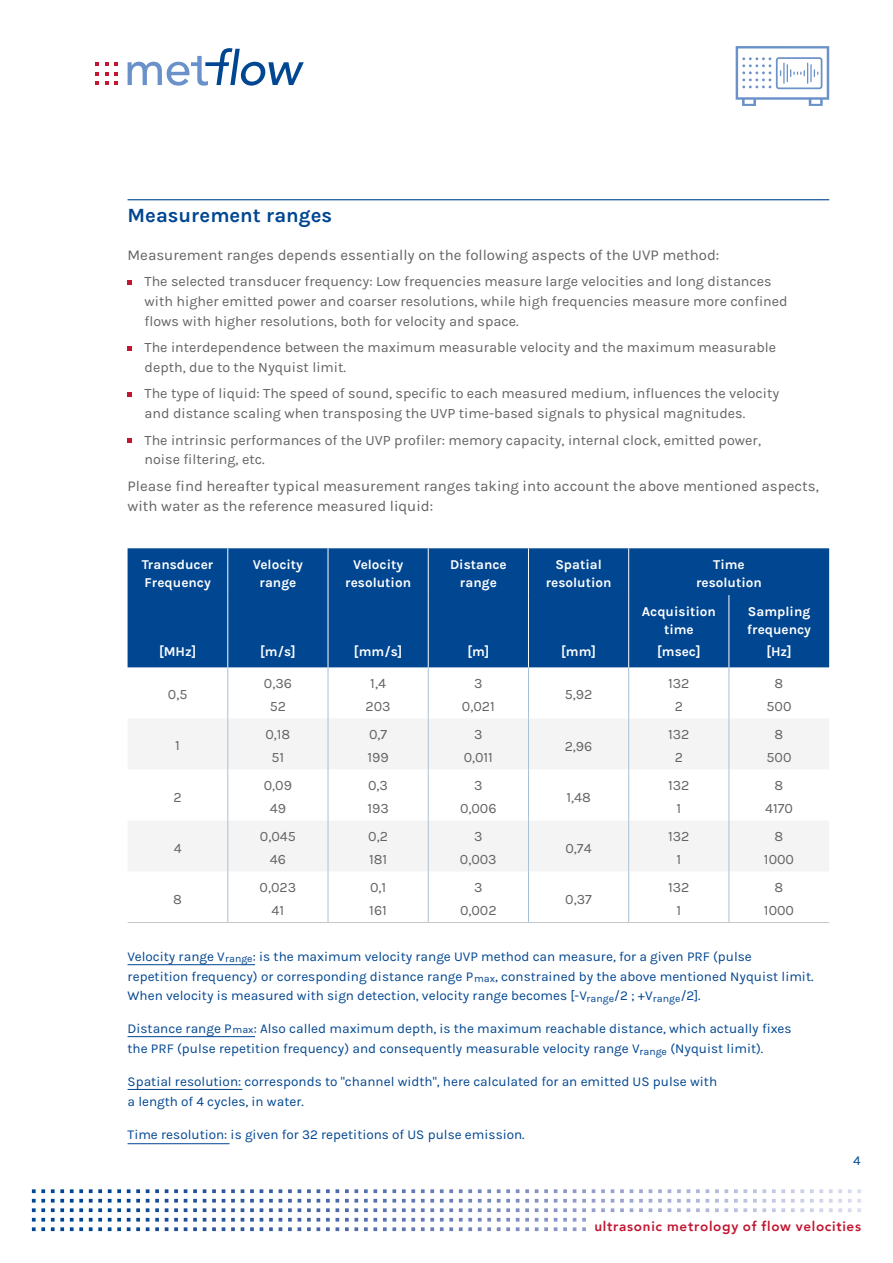
<style>
.page{position:relative;width:893px;height:1263px;background:#fff}
.page>*{position:absolute;margin:0;border:0;box-sizing:border-box;transform-origin:0 0}
.t1{font:700 20.25px "Karla";color:#004691}
.t2{font:15px/19.8px "Karla";color:#646363}
.t3{font:14.25px/22.5px "Karla";color:#646363;text-align:center}
.t4{font:13.5px/19.8px "Karla";color:#004691}
.t5{font:700 13.5px/18px "Karla";color:#fff;text-align:center}
.t6{font:800 13.5px "Avenir";letter-spacing:.055em;color:#c21632}
.s1{font-size:10.5px}
</style>
<div class="page">
<svg style="left:32px;top:1189px;width:146px;height:42px"></svg>
<hr style="left:128px;top:199px;width:701px;height:1px;background:#004691">
<svg style="left:128px;top:280px;width:4px;height:5px"></svg>
<svg style="left:128px;top:346px;width:4px;height:5px"></svg>
<svg style="left:128px;top:392px;width:4px;height:5px"></svg>
<svg style="left:128px;top:439px;width:4px;height:4px"></svg>
<svg style="left:128px;top:48px;width:176px;height:38px"></svg>
<svg style="left:95px;top:72px;width:4px;height:13px"></svg>
<svg style="left:95px;top:62px;width:4px;height:4px"></svg>
<svg style="left:105px;top:72px;width:13px;height:13px"></svg>
<svg style="left:105px;top:62px;width:13px;height:4px"></svg>
<svg style="left:736px;top:46px;width:93px;height:60px"></svg>
<div style="left:128px;top:548px;width:701px;height:119px;background:#004691"></div>
<svg style="left:128px;top:718px;width:701px;height:153px;fill:#f4f4f4"></svg>
<hr style="left:128px;top:922px;width:100px;height:1px;background:#c9c8c8">
<hr style="left:228px;top:922px;width:100px;height:1px;background:#c9c8c8">
<hr style="left:328px;top:922px;width:100px;height:1px;background:#c9c8c8">
<hr style="left:428px;top:922px;width:100px;height:1px;background:#c9c8c8">
<hr style="left:528px;top:922px;width:101px;height:1px;background:#c9c8c8">
<hr style="left:629px;top:922px;width:100px;height:1px;background:#c9c8c8">
<hr style="left:729px;top:922px;width:100px;height:1px;background:#c9c8c8">
<hr style="left:228px;top:667px;width:1px;height:51px;background:#a8c1d5">
<hr style="left:328px;top:667px;width:1px;height:51px;background:#a8c1d5">
<hr style="left:428px;top:667px;width:1px;height:51px;background:#a8c1d5">
<hr style="left:528px;top:667px;width:1px;height:51px;background:#a8c1d5">
<hr style="left:628px;top:667px;width:1px;height:51px;background:#a8c1d5">
<hr style="left:729px;top:667px;width:1px;height:51px;background:#a8c1d5">
<hr style="left:228px;top:718px;width:1px;height:51px;background:#a8c1d5">
<hr style="left:328px;top:718px;width:1px;height:51px;background:#a8c1d5">
<hr style="left:428px;top:718px;width:1px;height:51px;background:#a8c1d5">
<hr style="left:528px;top:718px;width:1px;height:51px;background:#a8c1d5">
<hr style="left:628px;top:718px;width:1px;height:51px;background:#a8c1d5">
<hr style="left:729px;top:718px;width:1px;height:51px;background:#a8c1d5">
<hr style="left:228px;top:769px;width:1px;height:51px;background:#a8c1d5">
<hr style="left:328px;top:769px;width:1px;height:51px;background:#a8c1d5">
<hr style="left:428px;top:769px;width:1px;height:51px;background:#a8c1d5">
<hr style="left:528px;top:769px;width:1px;height:51px;background:#a8c1d5">
<hr style="left:628px;top:769px;width:1px;height:51px;background:#a8c1d5">
<hr style="left:729px;top:769px;width:1px;height:51px;background:#a8c1d5">
<hr style="left:228px;top:820px;width:1px;height:51px;background:#a8c1d5">
<hr style="left:328px;top:820px;width:1px;height:51px;background:#a8c1d5">
<hr style="left:428px;top:820px;width:1px;height:51px;background:#a8c1d5">
<hr style="left:528px;top:820px;width:1px;height:51px;background:#a8c1d5">
<hr style="left:628px;top:820px;width:1px;height:51px;background:#a8c1d5">
<hr style="left:729px;top:820px;width:1px;height:51px;background:#a8c1d5">
<hr style="left:228px;top:871px;width:1px;height:51px;background:#a8c1d5">
<hr style="left:328px;top:871px;width:1px;height:51px;background:#a8c1d5">
<hr style="left:428px;top:871px;width:1px;height:51px;background:#a8c1d5">
<hr style="left:528px;top:871px;width:1px;height:51px;background:#a8c1d5">
<hr style="left:628px;top:871px;width:1px;height:51px;background:#a8c1d5">
<hr style="left:729px;top:871px;width:1px;height:51px;background:#a8c1d5">
<hr style="left:228px;top:548px;width:1px;height:47px;background:#fff">
<hr style="left:328px;top:548px;width:1px;height:47px;background:#fff">
<hr style="left:428px;top:548px;width:1px;height:47px;background:#fff">
<hr style="left:528px;top:548px;width:1px;height:47px;background:#fff">
<hr style="left:628px;top:548px;width:1px;height:47px;background:#fff">
<hr style="left:228px;top:595px;width:1px;height:72px;background:#fff">
<hr style="left:328px;top:595px;width:1px;height:72px;background:#fff">
<hr style="left:428px;top:595px;width:1px;height:72px;background:#fff">
<hr style="left:528px;top:595px;width:1px;height:72px;background:#fff">
<hr style="left:628px;top:595px;width:1px;height:72px;background:#fff">
<hr style="left:729px;top:595px;width:1px;height:72px;background:#fff">
<hr style="left:128px;top:964px;width:127px;height:1px;background:#004691">
<hr style="left:128px;top:1036px;width:127px;height:1px;background:#004691">
<hr style="left:128px;top:1089px;width:114px;height:1px;background:#004691">
<hr style="left:128px;top:1143px;width:102px;height:1px;background:#004691">
<h1 class="t1" style="left:128px;top:203px;width:206px">Measurement ranges</h1>
<p class="t2" style="left:128px;top:245px;width:593px">Measurement ranges depends essentially on the following aspects of the UVP method:</p>
<p class="t3" style="left:145px;top:272px;width:645px;line-height:19.8px;text-align:left">The selected transducer frequency: Low frequencies measure large velocities and long distances with higher emitted power and coarser resolutions, while high frequencies measure more confined flows with higher resolutions, both for velocity and space.</p>
<p class="t3" style="left:145px;top:338px;width:633px;line-height:19.8px;text-align:left">The interdependence between the maximum measurable velocity and the maximum measurable depth, due to the Nyquist limit.</p>
<p class="t3" style="left:145px;top:384px;width:636px;line-height:19.8px;text-align:left">The type of liquid: The speed of sound, specific to each measured medium, influences the velocity and distance scaling when transposing the UVP time-based signals to physical magnitudes.</p>
<p class="t3" style="left:145px;top:430px;width:618px;line-height:19.8px;text-align:left">The intrinsic performances of the UVP profiler: memory capacity, internal clock, emitted power, noise filtering, etc.</p>
<p class="t2" style="left:128px;top:476px;width:693px">Please find hereafter typical measurement ranges taking into account the above mentioned aspects, with water as the reference measured liquid:</p>
<p class="t5" style="left:142px;top:556px;width:73px;text-align:left">Transducer<br>Frequency</p>
<p class="t5" style="left:159px;top:643px;width:39px">[MHz]</p>
<p class="t5" style="left:253px;top:556px;width:52px">Velocity range</p>
<p class="t5" style="left:260px;top:643px;width:37px">[m/s]</p>
<p class="t5" style="left:345px;top:556px;width:67px">Velocity resolution</p>
<p class="t5" style="left:354px;top:643px;width:50px">[mm/s]</p>
<p class="t5" style="left:450px;top:556px;width:58px">Distance range</p>
<p class="t5" style="left:467px;top:642px;width:24px">[m]</p>
<p class="t5" style="left:546px;top:556px;width:67px">Spatial resolution</p>
<p class="t5" style="left:561px;top:642px;width:36px">[mm]</p>
<p class="t5" style="left:696px;top:556px;width:67px">Time resolution</p>
<p class="t5" style="left:642px;top:602px;width:76px">Acquisition time</p>
<p class="t5" style="left:657px;top:643px;width:45px">[msec]</p>
<p class="t5" style="left:747px;top:602px;width:65px;text-align:left">Sampling frequency</p>
<p class="t5" style="left:766px;top:643px;width:27px">[Hz]</p>
<p class="t3" style="left:168px;top:684px;width:21px">0,5</p>
<p class="t3" style="left:264px;top:672px;width:30px">0,36<br>52</p>
<p class="t3" style="left:366px;top:672px;width:27px">1,4<br>203</p>
<p class="t3" style="left:462px;top:672px;width:34px">3<br>0,021</p>
<p class="t3" style="left:565px;top:684px;width:29px">5,92</p>
<p class="t3" style="left:668px;top:672px;width:23px">132<br>2</p>
<p class="t3" style="left:766px;top:672px;width:26px">8<br>500</p>
<p class="t3" style="left:175px;top:735px;width:6px">1</p>
<p class="t3" style="left:265px;top:723px;width:26px">0,18<br>51</p>
<p class="t3" style="left:367px;top:723px;width:23px;text-align:left">0,7<br>199</p>
<p class="t3" style="left:464px;top:723px;width:31px">3<br>0,011</p>
<p class="t3" style="left:565px;top:735px;width:29px">2,96</p>
<p class="t3" style="left:668px;top:723px;width:23px">132<br>2</p>
<p class="t3" style="left:766px;top:723px;width:26px">8<br>500</p>
<p class="t3" style="left:174px;top:786px;width:10px">2</p>
<p class="t3" style="left:264px;top:774px;width:30px">0,09<br>49</p>
<p class="t3" style="left:367px;top:774px;width:23px;text-align:left">0,3<br>193</p>
<p class="t3" style="left:460px;top:774px;width:38px">3<br>0,006</p>
<p class="t3" style="left:566px;top:786px;width:26px">1,48</p>
<p class="t3" style="left:668px;top:774px;width:23px">132<br>1</p>
<p class="t3" style="left:765px;top:774px;width:29px">8<br>4170</p>
<p class="t3" style="left:174px;top:837px;width:9px">4</p>
<p class="t3" style="left:260px;top:825px;width:37px">0,045<br>46</p>
<p class="t3" style="left:368px;top:825px;width:21px;text-align:left">0,2<br>181</p>
<p class="t3" style="left:460px;top:825px;width:38px">3<br>0,003</p>
<p class="t3" style="left:565px;top:837px;width:28px">0,74</p>
<p class="t3" style="left:668px;top:825px;width:23px">132<br>1</p>
<p class="t3" style="left:764px;top:825px;width:32px">8<br>1000</p>
<p class="t3" style="left:173px;top:888px;width:10px">8</p>
<p class="t3" style="left:260px;top:877px;width:38px">0,023<br>41</p>
<p class="t3" style="left:369px;top:877px;width:19px;text-align:left">0,1<br>161</p>
<p class="t3" style="left:460px;top:877px;width:38px">3<br>0,002</p>
<p class="t3" style="left:565px;top:888px;width:28px">0,37</p>
<p class="t3" style="left:668px;top:877px;width:23px">132<br>1</p>
<p class="t3" style="left:764px;top:877px;width:32px">8<br>1000</p>
<p class="t4" style="left:128px;top:947px;width:687px">Velocity range V<sub>range</sub>: is the maximum velocity range UVP method can measure, for a given PRF (pulse repetition frequency) or corresponding distance range P<sub>max</sub>, constrained by the above mentioned Nyquist limit.<br>When velocity is measured with sign detection, velocity range becomes [-V<sub>range</sub>/2 ; +V<sub>range</sub>/2].</p>
<p class="t4" style="left:128px;top:1019px;width:666px">Distance range P<span class="s1">max</span>: Also called maximum depth, is the maximum reachable distance, which actually fixes the PRF (pulse repetition frequency) and consequently measurable velocity range V<sub>range</sub> (Nyquist limit).</p>
<p class="t4" style="left:128px;top:1072px;width:591px">Spatial resolution: corresponds to "channel width", here calculated for an emitted US pulse with a length of 4 cycles, in water.</p>
<p class="t4" style="left:128px;top:1125px;width:399px">Time resolution: is given for 32 repetitions of US pulse emission.</p>
<p class="t4" style="left:853px;top:1151px;width:9px">4</p>
<p class="t6" style="left:594px;top:1216px;width:268px">ultrasonic metrology of flow velocities</p>
</div>
